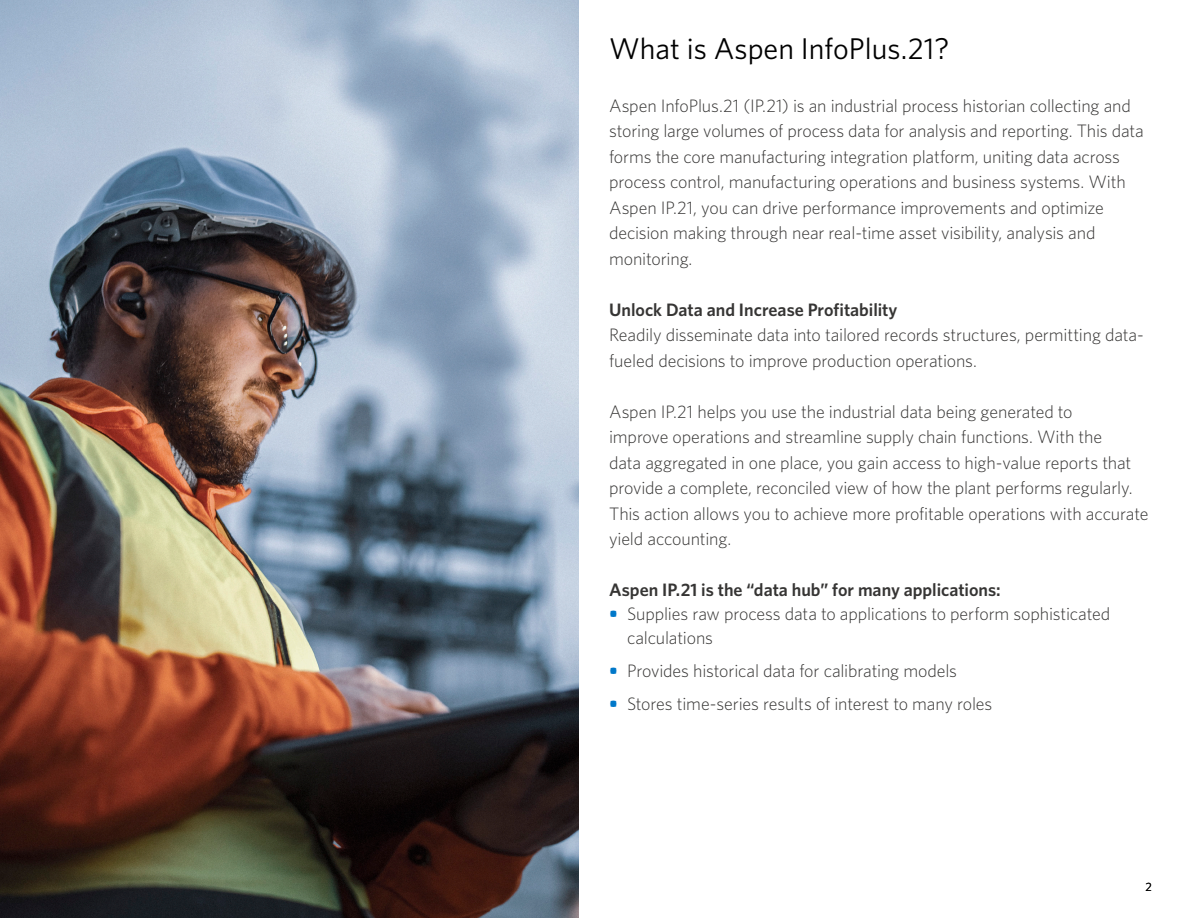
<style>
.page{position:relative;width:1188px;height:918px;background:#fff}
.page>*{position:absolute;margin:0;border:0;box-sizing:border-box;transform-origin:0 0}
.t1{font:30px "Whitney";color:#000}
.t2{font:300 18px/25.5px "Whitney";letter-spacing:-.01em;color:#363534}
.t3{font:600 18px "Whitney";color:#363534}
.t4{font:12px "Whitney";color:#000}
.s1{font-weight:700;color:#0078c9}
</style>
<div class="page">
<img style="left:0;top:0;width:579px;height:918px">
<h1 class="t1" style="left:609px;top:31px;width:342px">What is Aspen InfoPlus.21?</h1>
<p class="t2" style="left:609px;top:92px;width:536px">Aspen InfoPlus.21 (IP.21) is an industrial process historian collecting and storing large volumes of process data for analysis and reporting. This data forms the core manufacturing integration platform, uniting data across process control, manufacturing operations and business systems. With Aspen IP.21, you can drive performance improvements and optimize decision making through near real-time asset visibility, analysis and monitoring.</p>
<p class="t3" style="left:609px;top:298px;width:290px">Unlock Data and Increase Profitability</p>
<p class="t2" style="left:609px;top:322px;width:536px">Readily disseminate data into tailored records structures, permitting data&shy;fueled decisions to improve production operations.</p>
<p class="t2" style="left:609px;top:398px;width:541px">Aspen IP.21 helps you use the industrial data being generated to<br>improve operations and streamline supply chain functions. With the<br>data aggregated in one place, you gain access to high-value reports that provide a complete, reconciled view of how the plant performs regularly.<br>This action allows you to achieve more profitable operations with accurate yield accounting.</p>
<p class="t3" style="left:609px;top:579px;width:393px">Aspen IP.21 is the “data hub” for many applications:</p>
<p class="t2" style="left:627px;top:602px;width:485px;line-height:24px;text-indent:-18px"><span class="s1">•</span> Supplies raw process data to applications to perform sophisticated calculations</p>
<p class="t2" style="left:609px;top:658px;width:350px"><span class="s1">•</span> Provides historical data for calibrating models</p>
<p class="t2" style="left:609px;top:691px;width:385px"><span class="s1">•</span> Stores time-series results of interest to many roles</p>
<p class="t4" style="left:1146px;top:880px;width:8px">2</p>
</div>
